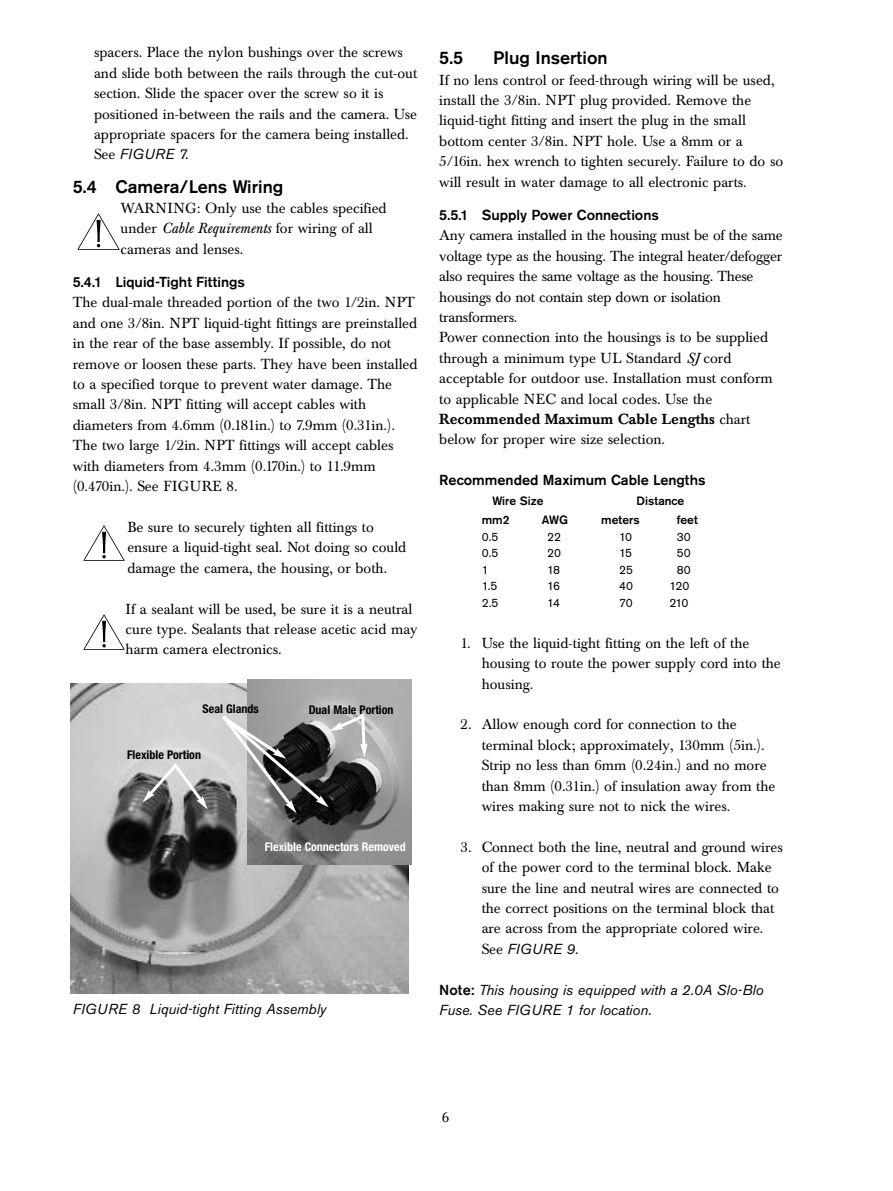
<style>
.page{position:relative;width:893px;height:1191px;background:#fff}
.page>*{position:absolute;margin:0;border:0;box-sizing:border-box;transform-origin:0 0}
.t1{font:500 18px "Akzidenz Grotesk BQ";color:#000}
.t2{font:15px "Baker Signet";color:#000}
.t3{font:14.4px/20.4px "Baskerville BQ";color:#000}
.t4{font:italic 14.4px/20.4px "Akzidenz Grotesk BQ";color:#000}
.t5{font:500 14.4px "Akzidenz Grotesk BQ";color:#000}
.t6{font:12px "Akzidenz Grotesk BQ";letter-spacing:-.03em;color:#000}
.t7{font:700 condensed 12px "Helvetica Neue";color:#000}
.t8{font:500 12px "Akzidenz Grotesk BQ";color:#000}
.t9{font:700 condensed 12px "Helvetica Neue";color:#fff}
.s1{font-family:"Baskerville BQ";font-style:normal}
.s2{font-style:italic}
.s3{font-weight:500}
.s4{font-weight:500;font-style:normal}
</style>
<div class="page">
<img style="left:83px;top:614px;width:41px;height:36px">
<img style="left:83px;top:525px;width:42px;height:36px">
<img style="left:78px;top:214px;width:41px;height:35px">
<img style="left:71px;top:684px;width:338px;height:309px">
<img style="left:248px;top:680px;width:164px;height:184px">
<svg style="left:143px;top:759px;width:65px;height:50px;background:#a4a4a4"></svg>
<svg style="left:219px;top:711px;width:149px;height:102px;background:#7a7a7a"></svg>
<p class="t3" style="left:94px;top:43px;width:325px">spacers. Place the nylon bushings over the screws and slide both between the rails through the cut-out section. Slide the spacer over the screw so it is positioned in-between the rails and the camera. Use appropriate spacers for the camera being installed.</p>
<p class="t4" style="left:94px;top:144px;width:96px"><span class="s1">See</span> FIGURE 7.</p>
<p class="t1" style="left:73px;top:176px;width:212px">5.4 Camera/Lens Wiring</p>
<p class="t3" style="left:121px;top:198px;width:268px">WARNING: Only use the cables specified under <span class="s2">Cable Requirements</span> for wiring of all cameras and lenses.</p>
<p class="t5" style="left:73px;top:274px;width:174px">5.4.1 Liquid-Tight Fittings</p>
<p class="t3" style="left:73px;top:293px;width:346px">The dual-male threaded portion of the two 1/2in. NPT and one 3/8in. NPT liquid-tight fittings are preinstalled in the rear of the base assembly. If possible, do not remove or loosen these parts. They have been installed to a specified torque to prevent water damage. The small 3/8in. NPT fitting will accept cables with diameters from 4.6mm (0.181in.) to 7.9mm (0.31in.).<br>The two large 1/2in. NPT fittings will accept cables with diameters from 4.3mm (0.170in.) to 11.9mm (0.470in.). See FIGURE 8.</p>
<p class="t3" style="left:127px;top:517px;width:280px">Be sure to securely tighten all fittings to ensure a liquid-tight seal. Not doing so could damage the camera, the housing, or both.</p>
<p class="t3" style="left:126px;top:599px;width:294px">If a sealant will be used, be sure it is a neutral cure type. Sealants that release acetic acid may harm camera electronics.</p>
<p class="t7" style="left:203px;top:701px;width:58px">Seal Glands</p>
<p class="t7" style="left:309px;top:702px;width:86px">Dual Male Portion</p>
<p class="t7" style="left:127px;top:747px;width:75px">Flexible Portion</p>
<p class="t9" style="left:265px;top:839px;width:143px">Flexible Connectors Removed</p>
<p class="t4" style="left:73px;top:999px;width:255px">FIGURE 8 Liquid-tight Fitting Assembly</p>
<p class="t1" style="left:439px;top:48px;width:26px">5.5</p>
<p class="t1" style="left:493px;top:48px;width:116px">Plug Insertion</p>
<p class="t3" style="left:439px;top:70px;width:345px">If no lens control or feed-through wiring will be used, install the 3/8in. NPT plug provided. Remove the liquid-tight fitting and insert the plug in the small bottom center 3/8in. NPT hole. Use a 8mm or a 5/16in. hex wrench to tighten securely. Failure to do so will result in water damage to all electronic parts.</p>
<p class="t5" style="left:439px;top:207px;width:221px">5.5.1 Supply Power Connections</p>
<p class="t3" style="left:439px;top:226px;width:345px">Any camera installed in the housing must be of the same voltage type as the housing. The integral heater/defogger also requires the same voltage as the housing. These housings do not contain step down or isolation transformers.<br>Power connection into the housings is to be supplied through a minimum type UL Standard <span class="s2">SJ</span> cord acceptable for outdoor use. Installation must conform to applicable NEC and local codes. Use the <span class="s3">Recommended Maximum Cable Lengths</span> chart below for proper wire size selection.</p>
<p class="t5" style="left:439px;top:472px;width:268px">Recommended Maximum Cable Lengths</p>
<p class="t8" style="left:492px;top:494px;width:53px">Wire Size</p>
<p class="t8" style="left:637px;top:494px;width:49px">Distance</p>
<p class="t8" style="left:482px;top:513px;width:29px">mm2</p>
<p class="t8" style="left:542px;top:513px;width:28px">AWG</p>
<p class="t8" style="left:601px;top:513px;width:40px">meters</p>
<p class="t8" style="left:677px;top:513px;width:22px">feet</p>
<p class="t6" style="left:482px;top:530px;width:18px">0.5</p>
<p class="t6" style="left:547px;top:530px;width:15px">22</p>
<p class="t6" style="left:619px;top:530px;width:14px">10</p>
<p class="t6" style="left:677px;top:530px;width:15px">30</p>
<p class="t6" style="left:482px;top:546px;width:18px">0.5</p>
<p class="t6" style="left:547px;top:546px;width:15px">20</p>
<p class="t6" style="left:619px;top:546px;width:14px">15</p>
<p class="t6" style="left:677px;top:546px;width:15px">50</p>
<p class="t6" style="left:482px;top:563px;width:8px">1</p>
<p class="t6" style="left:547px;top:563px;width:14px">18</p>
<p class="t6" style="left:619px;top:563px;width:15px">25</p>
<p class="t6" style="left:677px;top:563px;width:15px">80</p>
<p class="t6" style="left:482px;top:579px;width:17px">1.5</p>
<p class="t6" style="left:547px;top:579px;width:14px">16</p>
<p class="t6" style="left:619px;top:579px;width:15px">40</p>
<p class="t6" style="left:670px;top:579px;width:21px">120</p>
<p class="t6" style="left:482px;top:596px;width:18px">2.5</p>
<p class="t6" style="left:547px;top:596px;width:14px">14</p>
<p class="t6" style="left:619px;top:596px;width:15px">70</p>
<p class="t6" style="left:670px;top:596px;width:20px">210</p>
<p class="t3" style="left:482px;top:633px;width:301px;text-indent:-21px">1. Use the liquid-tight fitting on the left of the housing to route the power supply cord into the housing.</p>
<p class="t3" style="left:482px;top:714px;width:295px;text-indent:-21px">2. Allow enough cord for connection to the terminal block; approximately, 130mm (5in.).<br>Strip no less than 6mm (0.24in.) and no more than 8mm (0.31in.) of insulation away from the wires making sure not to nick the wires.</p>
<p class="t3" style="left:482px;top:837px;width:303px;text-indent:-21px">3. Connect both the line, neutral and ground wires of the power cord to the terminal block. Make sure the line and neutral wires are connected to the correct positions on the terminal block that are across from the appropriate colored wire.</p>
<p class="t4" style="left:482px;top:938px;width:99px"><span class="s1">See</span> FIGURE 9.</p>
<p class="t4" style="left:439px;top:979px;width:326px"><span class="s4">Note:</span> This housing is equipped with a 2.0A Slo-Blo<br>Fuse. See FIGURE 1 for location.</p>
<p class="t2" style="left:442px;top:1111px;width:9px">6</p>
</div>
